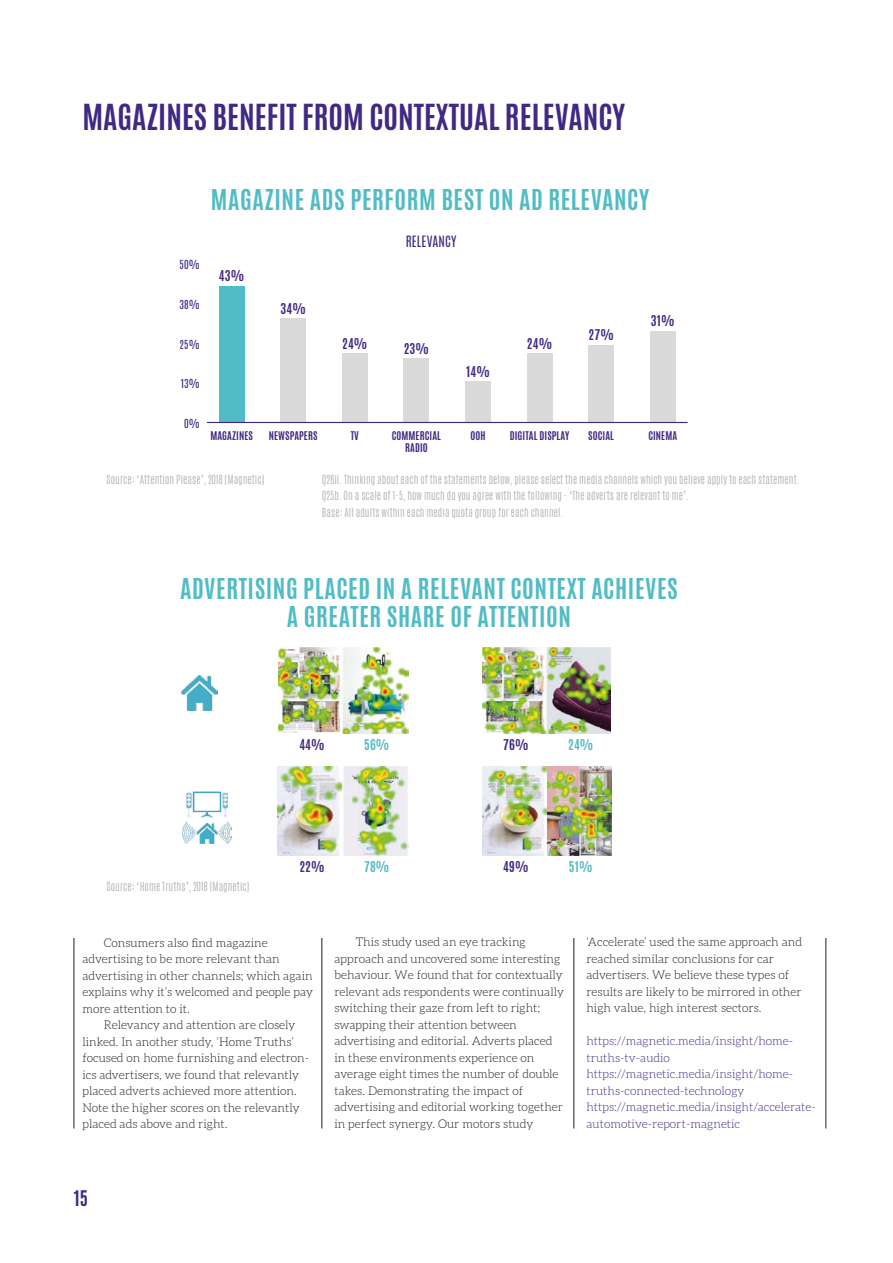
<style>
.page{position:relative;width:893px;height:1263px;background:#fff}
.page>*{position:absolute;margin:0;border:0;box-sizing:border-box;transform-origin:0 0}
.t1{font:700 30px "Antonio";color:#402984}
.t2{font:700 24px/28.5px "Antonio";letter-spacing:.025em;color:#51bcc5;text-align:center}
.t3{font:700 18px "Antonio";color:#402984}
.t4{font:13.05px "Antonio";letter-spacing:.01em;color:#402984}
.t5{font:700 12.45px "Antonio";letter-spacing:.01em;color:#402984}
.t6{font:700 12.45px "Antonio";letter-spacing:.01em;color:#51bcc5}
.t7{font:300 12px/16.5px "Aleo";color:#1d1d1b}
.t8{font:300 12px/16.5px "Aleo";color:#402984}
.t9{font:300 10.5px/16.5px "Antonio";letter-spacing:.01em;color:#b3b2b2}
.t10{font:10.5px "Antonio";letter-spacing:.01em;color:#402984}
.t11{font:700 10.05px/12px "Antonio";letter-spacing:.01em;color:#402984;text-align:center}
</style>
<div class="page">
<hr style="left:322px;top:938px;width:1px;height:190px;background:#1d1d1b">
<hr style="left:574px;top:938px;width:1px;height:190px;background:#1d1d1b">
<hr style="left:826px;top:938px;width:1px;height:190px;background:#1d1d1b">
<hr style="left:74px;top:938px;width:1px;height:190px;background:#1d1d1b">
<div style="left:219px;top:286px;width:25px;height:136px;background:#51bcc5"></div>
<div style="left:281px;top:318px;width:25px;height:104px;background:#dadada"></div>
<div style="left:342px;top:353px;width:25px;height:69px;background:#dadada"></div>
<div style="left:404px;top:358px;width:25px;height:64px;background:#dadada"></div>
<div style="left:465px;top:381px;width:26px;height:41px;background:#dadada"></div>
<div style="left:527px;top:353px;width:25px;height:69px;background:#dadada"></div>
<div style="left:589px;top:345px;width:25px;height:77px;background:#dadada"></div>
<div style="left:650px;top:331px;width:25px;height:91px;background:#dadada"></div>
<hr style="left:207px;top:422px;width:481px;height:1px;background:#402984">
<img style="left:278px;top:647px;width:131px;height:87px">
<img style="left:483px;top:647px;width:128px;height:87px">
<img style="left:278px;top:766px;width:131px;height:89px">
<img style="left:482px;top:766px;width:129px;height:89px">
<img style="left:182px;top:675px;width:35px;height:35px">
<img style="left:182px;top:792px;width:50px;height:52px">
<h1 class="t1" style="left:82px;top:94px;width:544px">MAGAZINES BENEFIT FROM CONTEXTUAL RELEVANCY</h1>
<p class="t10" style="left:179px;top:257px;width:22px">50%</p>
<p class="t10" style="left:179px;top:297px;width:22px">38%</p>
<p class="t10" style="left:180px;top:336px;width:22px">25%</p>
<p class="t10" style="left:181px;top:376px;width:21px">13%</p>
<p class="t10" style="left:184px;top:416px;width:17px">0%</p>
<h2 class="t2" style="left:211px;top:186px;width:440px">MAGAZINE ADS PERFORM BEST ON AD RELEVANCY</h2>
<p class="t4" style="left:406px;top:232px;width:52px">RELEVANCY</p>
<p class="t5" style="left:219px;top:267px;width:27px">43%</p>
<p class="t5" style="left:281px;top:299px;width:27px">34%</p>
<p class="t11" style="left:210px;top:429px;width:44px">MAGAZINES</p>
<p class="t11" style="left:269px;top:429px;width:50px">NEWSPAPERS</p>
<p class="t5" style="left:342px;top:334px;width:27px">24%</p>
<p class="t11" style="left:351px;top:429px;width:10px">TV</p>
<p class="t5" style="left:404px;top:339px;width:27px">23%</p>
<p class="t11" style="left:392px;top:429px;width:51px">COMMERCIAL<br>RADIO</p>
<p class="t5" style="left:466px;top:362px;width:25px">14%</p>
<p class="t5" style="left:527px;top:334px;width:27px">24%</p>
<p class="t5" style="left:589px;top:325px;width:27px">27%</p>
<p class="t11" style="left:470px;top:429px;width:17px">OOH</p>
<p class="t11" style="left:510px;top:429px;width:61px">DIGITAL DISPLAY</p>
<p class="t11" style="left:588px;top:429px;width:27px">SOCIAL</p>
<p class="t5" style="left:651px;top:311px;width:25px">31%</p>
<p class="t11" style="left:648px;top:429px;width:30px">CINEMA</p>
<p class="t9" style="left:107px;top:471px;width:159px">Source: ‘Attention Please’, 2018 (Magnetic)</p>
<p class="t9" style="left:322px;top:471px;width:479px">Q26ii. Thinking about each of the statements below, please select the media channels which you believe apply to each statement.<br>Q25b. On a scale of 1-5, how much do you agree with the following - ‘The adverts are relevant to me’.<br>Base: All adults within each media quota group for each channel.</p>
<h2 class="t2" style="left:180px;top:574px;width:499px">ADVERTISING PLACED IN A RELEVANT CONTEXT ACHIEVES<br>A GREATER SHARE OF ATTENTION</h2>
<p class="t9" style="left:107px;top:879px;width:144px">Source: ‘Home Truths’, 2018 (Magnetic)</p>
<p class="t5" style="left:299px;top:735px;width:27px">44%</p>
<p class="t6" style="left:364px;top:735px;width:27px">56%</p>
<p class="t5" style="left:299px;top:857px;width:27px">22%</p>
<p class="t6" style="left:364px;top:857px;width:27px">78%</p>
<p class="t5" style="left:503px;top:735px;width:27px">76%</p>
<p class="t6" style="left:568px;top:735px;width:27px">24%</p>
<p class="t5" style="left:503px;top:857px;width:27px">49%</p>
<p class="t6" style="left:569px;top:857px;width:25px">51%</p>
<p class="t7" style="left:82px;top:934px;width:232px;text-indent:21px">Consumers also find magazine advertising to be more relevant than advertising in other channels; which again explains why it’s welcomed and people pay more attention to it.</p>
<p class="t7" style="left:82px;top:1017px;width:228px;text-indent:21px">Relevancy and attention are closely linked. In another study, ‘Home Truths’ focused on home furnishing and electron&shy;ics advertisers, we found that relevantly placed adverts achieved more attention.<br>Note the higher scores on the relevantly placed ads above and right.</p>
<p class="t7" style="left:334px;top:934px;width:231px;text-indent:21px">This study used an eye tracking approach and uncovered some interesting behaviour. We found that for contextually relevant ads respondents were continually switching their gaze from left to right; swapping their attention between advertising and editorial. Adverts placed in these environments experience on average eight times the number of double takes. Demonstrating the impact of advertising and editorial working together in perfect synergy. Our motors study</p>
<p class="t7" style="left:586px;top:934px;width:217px">‘Accelerate’ used the same approach and reached similar conclusions for car advertisers. We believe these types of results are likely to be mirrored in other high value, high interest sectors.</p>
<p class="t8" style="left:586px;top:1033px;width:231px">https://magnetic.media/insight/home&shy;truths-tv-audio https://magnetic.media/insight/home&shy;truths-connected-technology https://magnetic.media/insight/accelerate&shy;automotive-report-magnetic</p>
<h3 class="t3" style="left:74px;top:1184px;width:16px">15</h3>
</div>
